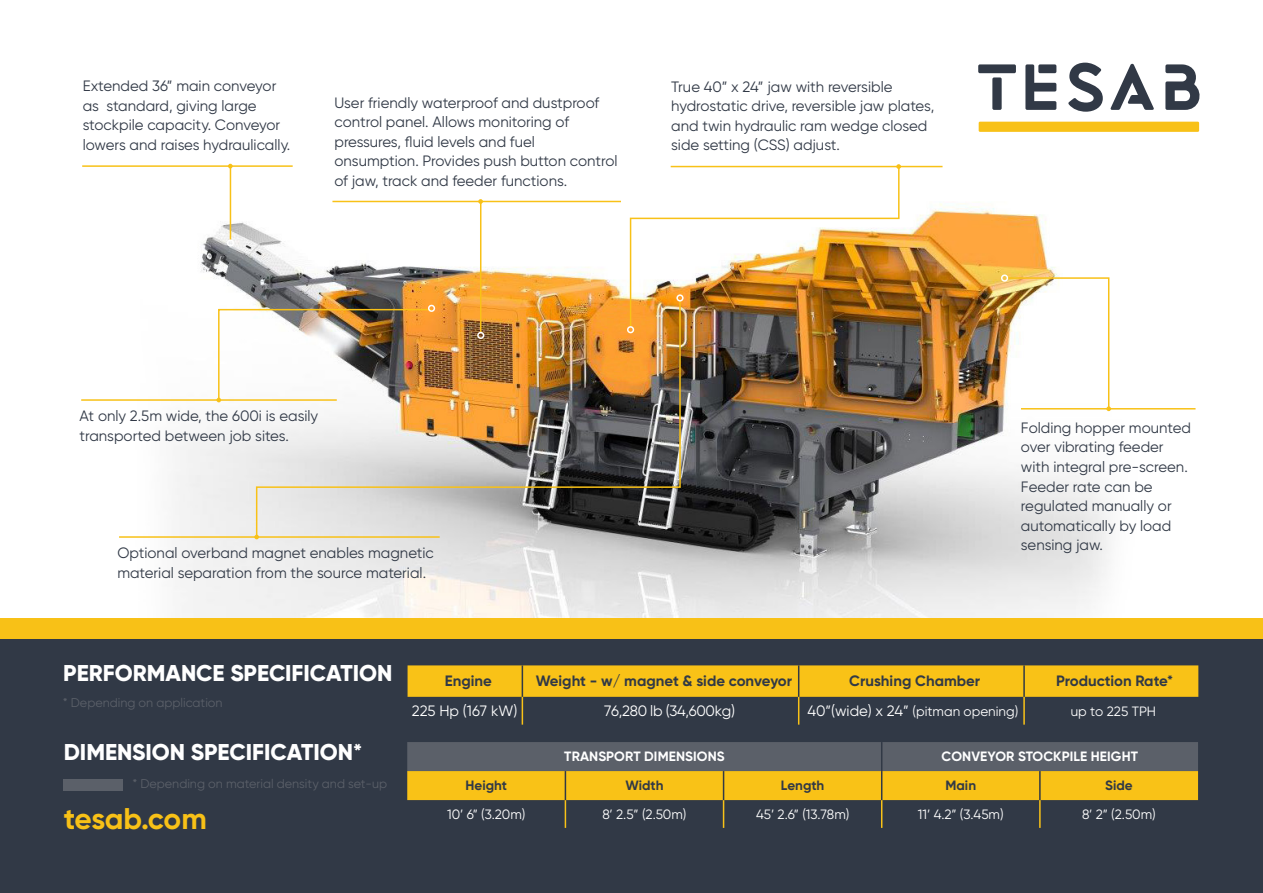
<style>
.page{position:relative;width:1263px;height:893px;background:#fff}
.page>*{position:absolute;margin:0;border:0;box-sizing:border-box;transform-origin:0 0}
.t1{font:700 29.85px "Gilroy";letter-spacing:-.01em;color:#f8c117}
.t2{font:800 22.8px "Gilroy";color:#fff}
.t3{font:15px/19.5px "Gilroy";color:#313946}
.t4{font:700 15px "Gilroy";color:#313946}
.t5{font:15px "Gilroy";letter-spacing:-.02em;color:#fff}
.t6{font:15px "Gilroy";color:#fff}
.t7{font:13.5px "Gilroy";color:#fff}
.t8{font:700 13.5px "Gilroy";letter-spacing:.01em;color:#fff}
.t9{font:700 13.5px "Gilroy";color:#313946}
.t10{font:12.6px "Gilroy";color:#5b6069}
.s1{font-size:15px}
</style>
<div class="page">
<img style="left:41px;top:102px;width:1196px;height:517px">
<div style="left:979px;top:122px;width:220px;height:10px;background:#f8c117"></div>
<div style="left:978px;top:64px;width:38px;height:9px;background:#313946;border-radius:2px"></div>
<div style="left:992px;top:77px;width:10px;height:33px;background:#313946;border-radius:2px"></div>
<svg style="left:1068px;top:63px;width:35px;height:49px"></svg>
<svg style="left:1110px;top:64px;width:44px;height:46px"></svg>
<svg style="left:1165px;top:64px;width:36px;height:46px"></svg>
<svg style="left:1025px;top:64px;width:31px;height:46px"></svg>
<div style="left:0;top:633px;width:1263px;height:260px;background:#313946"></div>
<div style="left:0;top:619px;width:1263px;height:20px;background:#f8c117"></div>
<hr style="left:82px;top:165px;width:211px;height:2px;background:#f8c117">
<hr style="left:230px;top:166px;width:1px;height:74px;background:#f8c117">
<div style="left:227px;top:239px;width:7px;height:8px;border:2px solid #fff;border-radius:50%"></div>
<hr style="left:332px;top:201px;width:289px;height:1px;background:#f8c117">
<hr style="left:480px;top:202px;width:1px;height:131px;background:#f8c117">
<svg style="left:478px;top:199px;width:5px;height:5px"></svg>
<hr style="left:81px;top:399px;width:256px;height:2px;background:#f8c117">
<svg style="left:216px;top:308px;width:39px;height:94px"></svg>
<hr style="left:1021px;top:408px;width:174px;height:2px;background:#f8c117">
<svg style="left:1006px;top:277px;width:105px;height:134px"></svg>
<div style="left:1001px;top:274px;width:7px;height:8px;border:2px solid #fff;border-radius:50%"></div>
<hr style="left:119px;top:536px;width:321px;height:2px;background:#f8c117">
<img style="left:255px;top:299px;width:426px;height:239px">
<svg style="left:254px;top:535px;width:5px;height:4px"></svg>
<hr style="left:671px;top:166px;width:271px;height:1px;background:#f8c117">
<img style="left:629px;top:164px;width:272px;height:164px">
<div style="left:627px;top:326px;width:7px;height:7px;border:2px solid #fff;border-radius:50%"></div>
<svg style="left:408px;top:665px;width:790px;height:60px"></svg>
<hr style="left:522px;top:665px;width:1px;height:32px;background:#313946">
<hr style="left:798px;top:665px;width:1px;height:32px;background:#313946">
<hr style="left:1023px;top:697px;width:2px;height:28px;background:#f9c217">
<hr style="left:1023px;top:665px;width:2px;height:32px;background:#313946">
<div style="left:63px;top:779px;width:60px;height:11px;background:#5b6069"></div>
<svg style="left:407px;top:742px;width:791px;height:86px"></svg>
<hr style="left:1039px;top:771px;width:2px;height:29px;background:#313946">
<p class="t3" style="left:83px;top:76px;width:209px">Extended 36” main conveyor as standard, giving large stockpile capacity. Conveyor lowers and raises hydraulically.</p>
<p class="t3" style="left:334px;top:93px;width:285px">User friendly waterproof and dustproof control panel. Allows monitoring of pressures, fluid levels and fuel onsumption. Provides push button control of jaw, track and feeder functions.</p>
<p class="t3" style="left:671px;top:77px;width:265px">True 40” x 24” jaw with reversible hydrostatic drive, reversible jaw plates, and twin hydraulic ram wedge closed side setting (CSS) adjust.</p>
<p class="t3" style="left:79px;top:406px;width:240px">At only 2.5m wide, the 600i is easily transported between job sites.</p>
<p class="t3" style="left:1021px;top:418px;width:171px">Folding hopper mounted over vibrating feeder with integral pre-screen.<br>Feeder rate can be regulated manually or automatically by load sensing jaw.</p>
<p class="t3" style="left:117px;top:543px;width:318px">Optional overband magnet enables magnetic material separation from the source material.</p>
<h2 class="t2" style="left:63px;top:659px;width:331px">PERFORMANCE SPECIFICATION</h2>
<p class="t10" style="left:63px;top:695px;width:161px">* Depending on application</p>
<h2 class="t2" style="left:64px;top:737px;width:300px">DIMENSION SPECIFICATION*</h2>
<p class="t10" style="left:132px;top:776px;width:256px">* Depending on material density and set-up</p>
<h1 class="t1" style="left:64px;top:800px;width:145px">tesab.com</h1>
<p class="t4" style="left:445px;top:671px;width:49px">Engine</p>
<p class="t4" style="left:536px;top:671px;width:258px">Weight - w/ magnet &amp; side conveyor</p>
<p class="t4" style="left:849px;top:671px;width:133px">Crushing Chamber</p>
<p class="t4" style="left:1056px;top:671px;width:119px">Production Rate*</p>
<p class="t6" style="left:412px;top:702px;width:107px">225 Hp (167 kW)</p>
<p class="t5" style="left:604px;top:702px;width:132px">76,280 lb (34,600kg)</p>
<p class="t7" style="left:807px;top:703px;width:212px"><span class="s1">40”(wide) x 24”</span> (pitman opening)</p>
<p class="t7" style="left:1071px;top:703px;width:87px">up to 225 TPH</p>
<p class="t8" style="left:564px;top:748px;width:162px">TRANSPORT DIMENSIONS</p>
<p class="t8" style="left:942px;top:748px;width:198px">CONVEYOR STOCKPILE HEIGHT</p>
<p class="t9" style="left:465px;top:777px;width:43px">Height</p>
<p class="t9" style="left:625px;top:777px;width:39px">Width</p>
<p class="t9" style="left:781px;top:777px;width:45px">Length</p>
<p class="t9" style="left:945px;top:777px;width:32px">Main</p>
<p class="t9" style="left:1105px;top:777px;width:29px">Side</p>
<p class="t7" style="left:447px;top:806px;width:80px">10’ 6” (3.20m)</p>
<p class="t7" style="left:602px;top:806px;width:85px">8’ 2.5” (2.50m)</p>
<p class="t7" style="left:756px;top:806px;width:95px">45’ 2.6” (13.78m)</p>
<p class="t7" style="left:918px;top:806px;width:87px">11’ 4.2” (3.45m)</p>
<p class="t7" style="left:1082px;top:806px;width:75px">8’ 2” (2.50m)</p>
</div>
